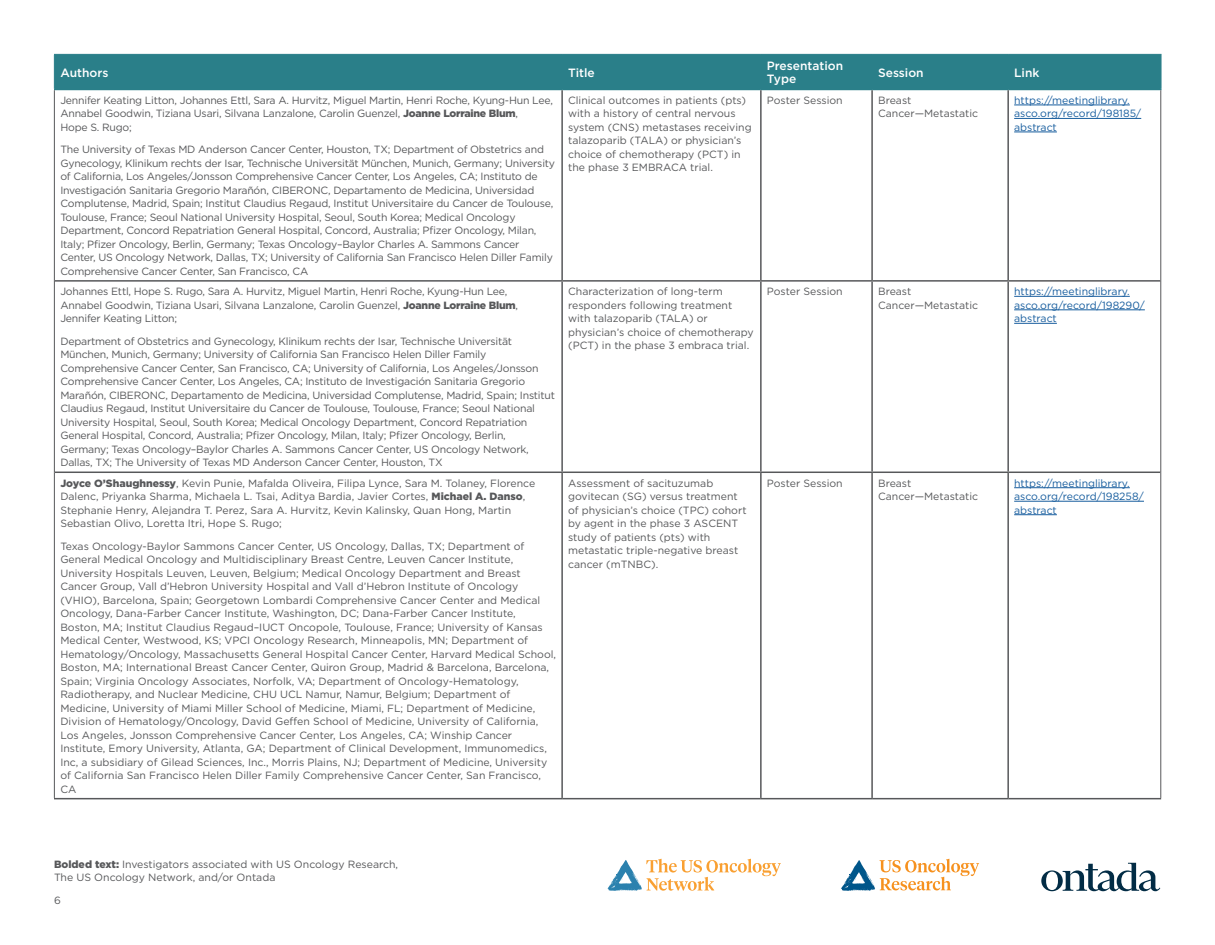
<style>
.page{position:relative;width:1215px;height:945px;background:#fff}
.page>*{position:absolute;margin:0;border:0;box-sizing:border-box;transform-origin:0 0}
.t1{font:500 12px/13.5px "Gotham";color:#fff}
.t2{font:10.5px/13.5px "Gotham";letter-spacing:-.015em;color:#57585a}
.t3{font:10.5px/13.5px "Gotham";color:#175d9e}
.s1{font-weight:900}
</style>
<div class="page">
<svg style="left:608px;top:859px;width:173px;height:32px"></svg>
<svg style="left:841px;top:859px;width:138px;height:32px"></svg>
<svg style="left:1041px;top:863px;width:119px;height:28px"></svg>
<div style="left:55px;top:55px;width:1105px;height:34px;background:#2a7f89"></div>
<hr style="left:54px;top:54px;width:508px;height:1px;background:#2a7f89">
<hr style="left:54px;top:55px;width:1px;height:34px;background:#2a7f89">
<hr style="left:562px;top:54px;width:199px;height:1px;background:#2a7f89">
<hr style="left:761px;top:54px;width:111px;height:1px;background:#2a7f89">
<hr style="left:872px;top:54px;width:136px;height:1px;background:#2a7f89">
<hr style="left:1008px;top:54px;width:154px;height:1px;background:#2a7f89">
<hr style="left:561px;top:55px;width:2px;height:34px;background:#2a7f89">
<hr style="left:760px;top:55px;width:2px;height:34px;background:#2a7f89">
<hr style="left:871px;top:55px;width:2px;height:34px;background:#2a7f89">
<hr style="left:1007px;top:55px;width:2px;height:34px;background:#2a7f89">
<hr style="left:1160px;top:55px;width:2px;height:34px;background:#2a7f89">
<hr style="left:54px;top:89px;width:508px;height:1px;background:#2a7f89">
<hr style="left:562px;top:89px;width:199px;height:1px;background:#2a7f89">
<hr style="left:761px;top:89px;width:111px;height:1px;background:#2a7f89">
<hr style="left:872px;top:89px;width:136px;height:1px;background:#2a7f89">
<hr style="left:1008px;top:89px;width:154px;height:1px;background:#2a7f89">
<hr style="left:54px;top:90px;width:1px;height:191px;background:#57585a">
<hr style="left:1160px;top:90px;width:1px;height:191px;background:#57585a">
<hr style="left:54px;top:281px;width:1px;height:191px;background:#57585a">
<hr style="left:1160px;top:281px;width:1px;height:191px;background:#57585a">
<hr style="left:54px;top:472px;width:1px;height:326px;background:#57585a">
<hr style="left:1160px;top:472px;width:1px;height:326px;background:#57585a">
<hr style="left:561px;top:90px;width:2px;height:190px;background:#57585a">
<hr style="left:760px;top:90px;width:2px;height:190px;background:#57585a">
<hr style="left:871px;top:90px;width:2px;height:190px;background:#57585a">
<hr style="left:1007px;top:90px;width:2px;height:190px;background:#57585a">
<hr style="left:55px;top:280px;width:507px;height:2px;background:#57585a">
<hr style="left:562px;top:280px;width:199px;height:2px;background:#57585a">
<hr style="left:561px;top:282px;width:2px;height:190px;background:#57585a">
<hr style="left:761px;top:280px;width:111px;height:2px;background:#57585a">
<hr style="left:760px;top:282px;width:2px;height:190px;background:#57585a">
<hr style="left:872px;top:280px;width:136px;height:2px;background:#57585a">
<hr style="left:871px;top:282px;width:2px;height:190px;background:#57585a">
<hr style="left:1008px;top:280px;width:152px;height:2px;background:#57585a">
<hr style="left:1007px;top:282px;width:2px;height:190px;background:#57585a">
<hr style="left:55px;top:472px;width:507px;height:1px;background:#57585a">
<hr style="left:562px;top:472px;width:199px;height:1px;background:#57585a">
<hr style="left:561px;top:473px;width:2px;height:325px;background:#57585a">
<hr style="left:761px;top:472px;width:111px;height:1px;background:#57585a">
<hr style="left:760px;top:473px;width:2px;height:325px;background:#57585a">
<hr style="left:872px;top:472px;width:136px;height:1px;background:#57585a">
<hr style="left:871px;top:473px;width:2px;height:325px;background:#57585a">
<hr style="left:1008px;top:472px;width:152px;height:1px;background:#57585a">
<hr style="left:1007px;top:473px;width:2px;height:325px;background:#57585a">
<hr style="left:54px;top:798px;width:508px;height:1px;background:#57585a">
<hr style="left:562px;top:798px;width:199px;height:1px;background:#57585a">
<hr style="left:761px;top:798px;width:111px;height:1px;background:#57585a">
<hr style="left:872px;top:798px;width:136px;height:1px;background:#57585a">
<hr style="left:1008px;top:798px;width:153px;height:1px;background:#57585a">
<hr style="left:1014px;top:105px;width:116px;height:1px;background:#175d9e">
<hr style="left:1014px;top:118px;width:127px;height:1px;background:#175d9e">
<hr style="left:1014px;top:132px;width:43px;height:1px;background:#175d9e">
<hr style="left:1014px;top:296px;width:116px;height:1px;background:#175d9e">
<hr style="left:1014px;top:310px;width:131px;height:1px;background:#175d9e">
<hr style="left:1014px;top:323px;width:43px;height:1px;background:#175d9e">
<hr style="left:1014px;top:487px;width:116px;height:1px;background:#175d9e">
<hr style="left:1014px;top:501px;width:130px;height:1px;background:#175d9e">
<hr style="left:1014px;top:514px;width:43px;height:1px;background:#175d9e">
<p class="t1" style="left:60px;top:66px;width:50px">Authors</p>
<p class="t1" style="left:568px;top:66px;width:28px">Title</p>
<p class="t1" style="left:767px;top:59px;width:78px">Presentation<br>Type</p>
<p class="t1" style="left:878px;top:66px;width:47px">Session</p>
<p class="t1" style="left:1014px;top:66px;width:27px">Link</p>
<p class="t2" style="left:60px;top:93px;width:494px">Jennifer Keating Litton, Johannes Ettl, Sara A. Hurvitz, Miguel Martin, Henri Roche, Kyung-Hun Lee,<br>Annabel Goodwin, Tiziana Usari, Silvana Lanzalone, Carolin Guenzel, <span class="s1">Joanne Lorraine Blum</span>,<br>Hope S. Rugo;</p>
<p class="t2" style="left:60px;top:143px;width:496px">The University of Texas MD Anderson Cancer Center, Houston, TX; Department of Obstetrics and Gynecology, Klinikum rechts der Isar, Technische Universität München, Munich, Germany; University of California, Los Angeles/Jonsson Comprehensive Cancer Center, Los Angeles, CA; Instituto de Investigación Sanitaria Gregorio Marañón, CIBERONC, Departamento de Medicina, Universidad Complutense, Madrid, Spain; Institut Claudius Regaud, Institut Universitaire du Cancer de Toulouse, Toulouse, France; Seoul National University Hospital, Seoul, South Korea; Medical Oncology Department, Concord Repatriation General Hospital, Concord, Australia; Pfizer Oncology, Milan, Italy; Pfizer Oncology, Berlin, Germany; Texas Oncology–Baylor Charles A. Sammons Cancer Center, US Oncology Network, Dallas, TX; University of California San Francisco Helen Diller Family Comprehensive Cancer Center, San Francisco, CA</p>
<p class="t2" style="left:568px;top:93px;width:185px">Clinical outcomes in patients (pts) with a history of central nervous system (CNS) metastases receiving talazoparib (TALA) or physician’s choice of chemotherapy (PCT) in the phase 3 EMBRACA trial.</p>
<p class="t2" style="left:767px;top:93px;width:77px">Poster Session</p>
<p class="t2" style="left:878px;top:93px;width:102px">Breast<br>Cancer—Metastatic</p>
<p class="t3" style="left:1014px;top:93px;width:129px">https://meetinglibrary. asco.org/record/198185/ abstract</p>
<p class="t2" style="left:60px;top:285px;width:459px">Johannes Ettl, Hope S. Rugo, Sara A. Hurvitz, Miguel Martin, Henri Roche, Kyung-Hun Lee,<br>Annabel Goodwin, Tiziana Usari, Silvana Lanzalone, Carolin Guenzel, <span class="s1">Joanne Lorraine Blum</span>,<br>Jennifer Keating Litton;</p>
<p class="t2" style="left:60px;top:334px;width:496px">Department of Obstetrics and Gynecology, Klinikum rechts der Isar, Technische Universität München, Munich, Germany; University of California San Francisco Helen Diller Family Comprehensive Cancer Center, San Francisco, CA; University of California, Los Angeles/Jonsson Comprehensive Cancer Center, Los Angeles, CA; Instituto de Investigación Sanitaria Gregorio Marañón, CIBERONC, Departamento de Medicina, Universidad Complutense, Madrid, Spain; Institut Claudius Regaud, Institut Universitaire du Cancer de Toulouse, Toulouse, France; Seoul National University Hospital, Seoul, South Korea; Medical Oncology Department, Concord Repatriation General Hospital, Concord, Australia; Pfizer Oncology, Milan, Italy; Pfizer Oncology, Berlin, Germany; Texas Oncology–Baylor Charles A. Sammons Cancer Center, US Oncology Network, Dallas, TX; The University of Texas MD Anderson Cancer Center, Houston, TX</p>
<p class="t2" style="left:60px;top:476px;width:477px"><span class="s1">Joyce O’Shaughnessy</span>, Kevin Punie, Mafalda Oliveira, Filipa Lynce, Sara M. Tolaney, Florence Dalenc, Priyanka Sharma, Michaela L. Tsai, Aditya Bardia, Javier Cortes, <span class="s1">Michael A. Danso</span>, Stephanie Henry, Alejandra T. Perez, Sara A. Hurvitz, Kevin Kalinsky, Quan Hong, Martin Sebastian Olivo, Loretta Itri, Hope S. Rugo;</p>
<p class="t2" style="left:60px;top:539px;width:497px">Texas Oncology-Baylor Sammons Cancer Center, US Oncology, Dallas, TX; Department of General Medical Oncology and Multidisciplinary Breast Centre, Leuven Cancer Institute, University Hospitals Leuven, Leuven, Belgium; Medical Oncology Department and Breast Cancer Group, Vall d’Hebron University Hospital and Vall d’Hebron Institute of Oncology (VHIO), Barcelona, Spain; Georgetown Lombardi Comprehensive Cancer Center and Medical Oncology, Dana-Farber Cancer Institute, Washington, DC; Dana-Farber Cancer Institute, Boston, MA; Institut Claudius Regaud–IUCT Oncopole, Toulouse, France; University of Kansas Medical Center, Westwood, KS; VPCI Oncology Research, Minneapolis, MN; Department of Hematology/Oncology, Massachusetts General Hospital Cancer Center, Harvard Medical School, Boston, MA; International Breast Cancer Center, Quiron Group, Madrid &amp; Barcelona, Barcelona, Spain; Virginia Oncology Associates, Norfolk, VA; Department of Oncology-Hematology, Radiotherapy, and Nuclear Medicine, CHU UCL Namur, Namur, Belgium; Department of Medicine, University of Miami Miller School of Medicine, Miami, FL; Department of Medicine, Division of Hematology/Oncology, David Geffen School of Medicine, University of California, Los Angeles, Jonsson Comprehensive Cancer Center, Los Angeles, CA; Winship Cancer Institute, Emory University, Atlanta, GA; Department of Clinical Development, Immunomedics, Inc, a subsidiary of Gilead Sciences, Inc., Morris Plains, NJ; Department of Medicine, University of California San Francisco Helen Diller Family Comprehensive Cancer Center, San Francisco, CA</p>
<p class="t2" style="left:568px;top:285px;width:187px">Characterization of long-term responders following treatment with talazoparib (TALA) or physician’s choice of chemotherapy (PCT) in the phase 3 embraca trial.</p>
<p class="t2" style="left:767px;top:285px;width:77px">Poster Session</p>
<p class="t2" style="left:878px;top:285px;width:102px">Breast<br>Cancer—Metastatic</p>
<p class="t3" style="left:1014px;top:285px;width:132px">https://meetinglibrary. asco.org/record/198290/ abstract</p>
<p class="t2" style="left:568px;top:476px;width:180px">Assessment of sacituzumab govitecan (SG) versus treatment of physician’s choice (TPC) cohort by agent in the phase 3 ASCENT study of patients (pts) with metastatic triple-negative breast cancer (mTNBC).</p>
<p class="t2" style="left:767px;top:476px;width:77px">Poster Session</p>
<p class="t2" style="left:878px;top:476px;width:102px">Breast<br>Cancer—Metastatic</p>
<p class="t3" style="left:1014px;top:476px;width:131px">https://meetinglibrary. asco.org/record/198258/ abstract</p>
<p class="t2" style="left:54px;top:857px;width:346px"><span class="s1">Bolded text:</span> Investigators associated with US Oncology Research,<br>The US Oncology Network, and/or Ontada</p>
<p class="t2" style="left:54px;top:893px;width:8px">6</p>
</div>
